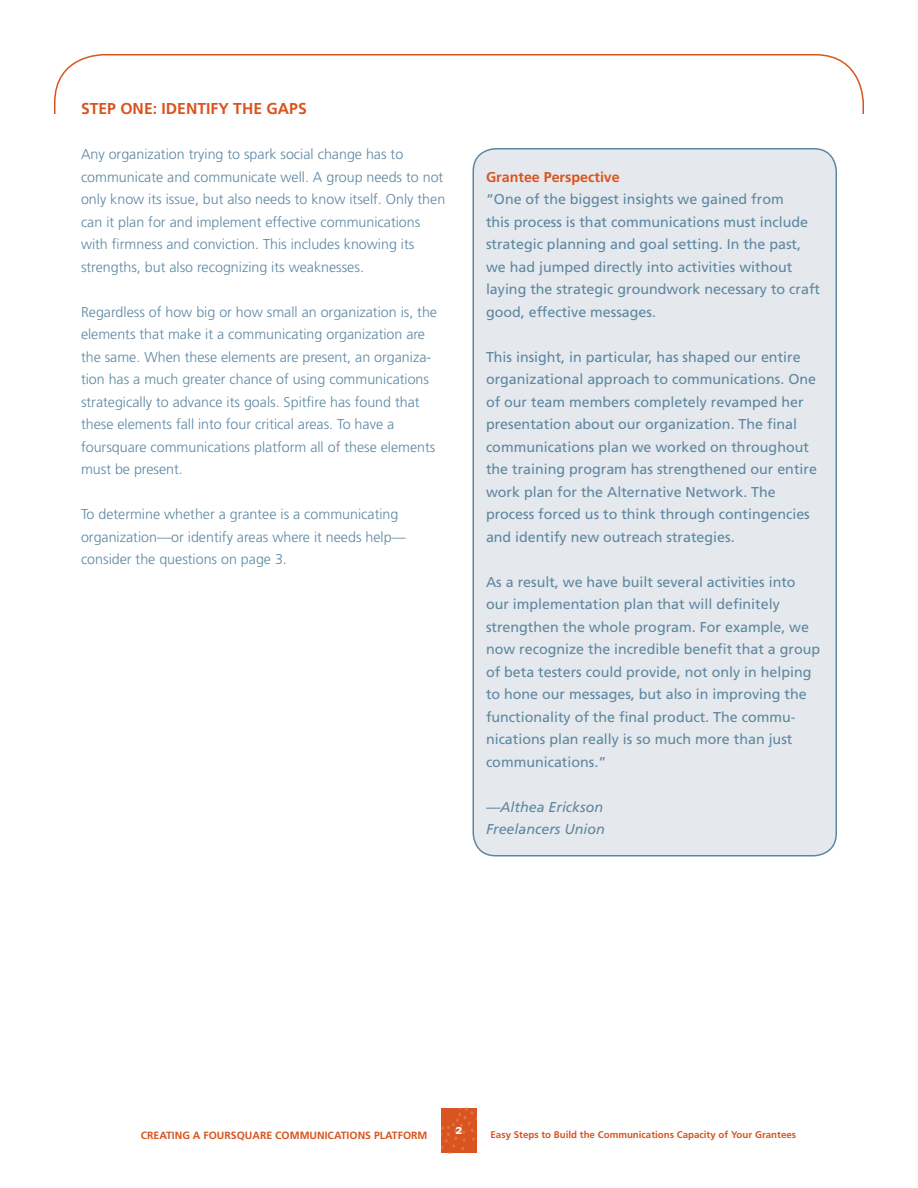
<style>
.page{position:relative;width:918px;height:1188px;background:#fff}
.page>*{position:absolute;margin:0;border:0;box-sizing:border-box;transform-origin:0 0}
.t1{font:700 15.75px "Frutiger";color:#d9541e}
.t2{font:14.25px/22.5px "Frutiger";color:#5d87a1}
.t3{font:300 14.25px/22.5px "Frutiger";color:#5d87a1}
.t4{font:italic 14.25px/22.5px "Frutiger";color:#5d87a1}
.t5{font:700 14.25px "Frutiger";color:#d9541e}
.t6{font:700 13.5px "Meta";color:#fff}
.t7{font:700 10.5px "Frutiger";color:#d9541e}
.t8{font:700 9.75px "Frutiger";color:#d9541e}
</style>
<div class="page">
<svg style="left:441px;top:1108px;width:36px;height:45px;background:#d95722"></svg>
<svg style="left:54px;top:54px;width:810px;height:60px"></svg>
<div style="left:473px;top:149px;width:363px;height:707px;background:#e5e9ed;border-radius:22px"></div>
<div style="left:472px;top:148px;width:365px;height:708px;border:2px solid #5d87a1;border-radius:22px"></div>
<p class="t1" style="left:81px;top:99px;width:227px">Step One: Identify the Gaps</p>
<p class="t3" style="left:81px;top:143px;width:366px">Any organization trying to spark social change has to communicate and communicate well. A group needs to not only know its issue, but also needs to know itself. Only then can it plan for and implement effective communications with firmness and conviction. This includes knowing its strengths, but also recognizing its weaknesses.</p>
<p class="t3" style="left:81px;top:301px;width:358px">Regardless of how big or how small an organization is, the elements that make it a communicating organization are the same. When these elements are present, an organiza&shy;tion has a much greater chance of using communications strategically to advance its goals. Spitfire has found that these elements fall into four critical areas. To have a foursquare communications platform all of these elements must be present.</p>
<p class="t3" style="left:81px;top:503px;width:326px">To determine whether a grantee is a communicating organization—or identify areas where it needs help— consider the questions on page 3.</p>
<p class="t5" style="left:486px;top:168px;width:135px">Grantee Perspective</p>
<p class="t2" style="left:486px;top:188px;width:336px">“One of the biggest insights we gained from<br>this process is that communications must include strategic planning and goal setting. In the past, we had jumped directly into activities without laying the strategic groundwork necessary to craft good, effective messages.</p>
<p class="t2" style="left:486px;top:345px;width:332px">This insight, in particular, has shaped our entire organizational approach to communications. One of our team members completely revamped her presentation about our organization. The final communications plan we worked on throughout the training program has strengthened our entire work plan for the Alternative Network. The process forced us to think through contingencies and identify new outreach strategies.</p>
<p class="t2" style="left:486px;top:570px;width:336px">As a result, we have built several activities into our implementation plan that will definitely strengthen the whole program. For example, we now recognize the incredible benefit that a group of beta testers could provide, not only in helping to hone our messages, but also in improving the functionality of the final product. The commu&shy;nications plan really is so much more than just communications.”</p>
<p class="t4" style="left:486px;top:795px;width:120px">—Althea Erickson<br>Freelancers Union</p>
<p class="t6" style="left:455px;top:1121px;width:9px">2</p>
<p class="t7" style="left:141px;top:1129px;width:288px">Creating a Foursquare Communications Platform</p>
<p class="t8" style="left:490px;top:1129px;width:307px">Easy Steps to Build the Communications Capacity of Your Grantees</p>
</div>
